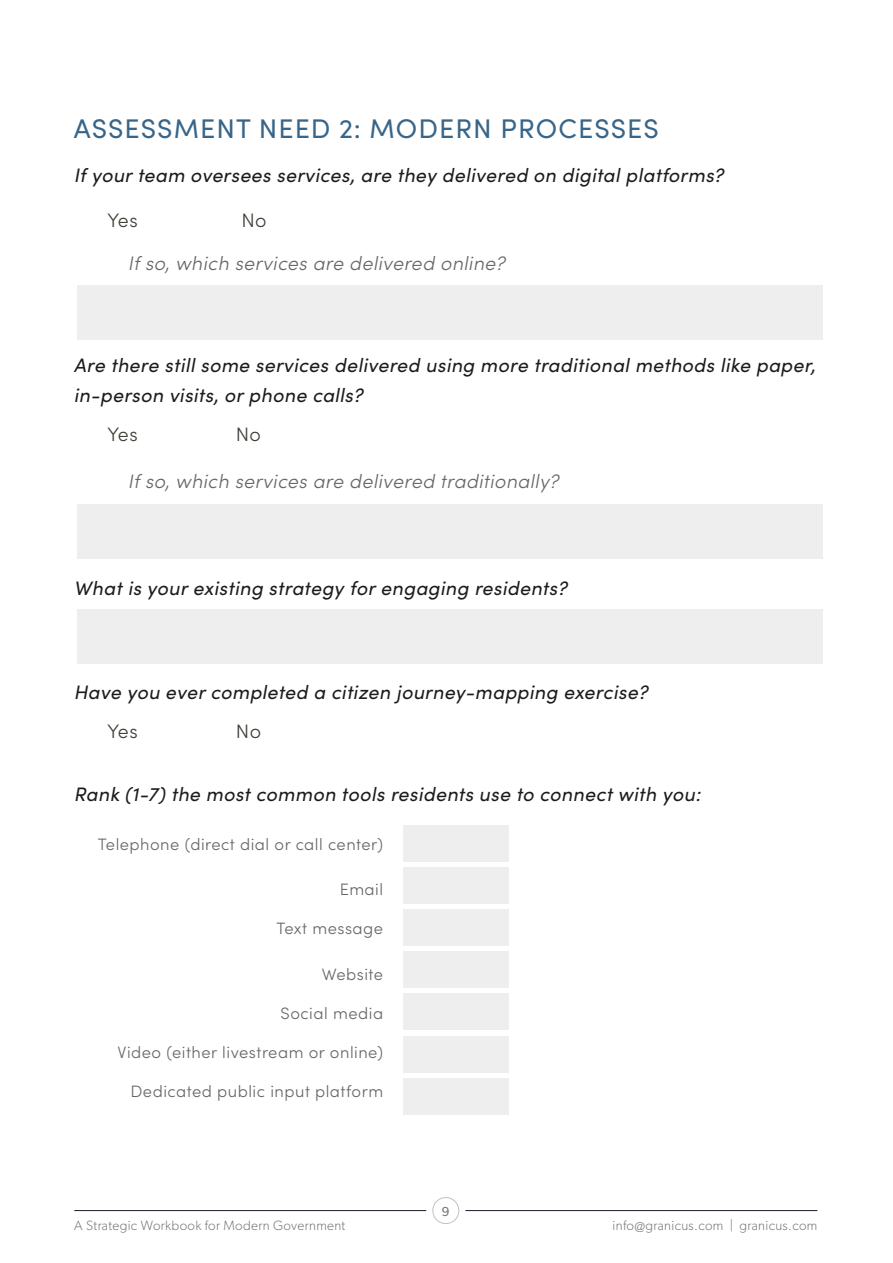
<style>
.page{position:relative;width:893px;height:1263px;background:#fff}
.page>*{position:absolute;margin:0;border:0;box-sizing:border-box;transform-origin:0 0}
.t1{font:27px "Sofia Pro";letter-spacing:.04em;color:#38668a}
.t2{font:italic 19.5px/30px "Sofia Pro";letter-spacing:.02em;color:#1c1c1c}
.t3{font:italic 300 19.5px "Sofia Pro";letter-spacing:.02em;color:#656665}
.t4{font:300 19.5px "Sofia Pro";letter-spacing:.02em;color:#3f3f38}
.t5{font:300 16.5px "Sofia Pro";letter-spacing:.03em;color:#656665}
.t6{font:300 13.5px "Gibson";letter-spacing:.025em;color:#767576}
.t7{font:13.05px "Gibson";color:#767576}
</style>
<div class="page">
<hr style="left:74px;top:1210px;width:352px;height:1px;background:#201a2d">
<hr style="left:465px;top:1210px;width:352px;height:1px;background:#201a2d">
<div style="left:432px;top:1197px;width:27px;height:27px;border:1px solid #c2c1c0;border-radius:50%"></div>
<div style="left:77px;top:286px;width:746px;height:54px;background:#eee"></div>
<div style="left:77px;top:504px;width:746px;height:54px;background:#eee"></div>
<div style="left:77px;top:609px;width:746px;height:54px;background:#eee"></div>
<div style="left:403px;top:825px;width:106px;height:36px;background:#eee"></div>
<div style="left:403px;top:909px;width:106px;height:36px;background:#eee"></div>
<div style="left:403px;top:1036px;width:106px;height:36px;background:#eee"></div>
<div style="left:403px;top:867px;width:106px;height:36px;background:#eee"></div>
<div style="left:403px;top:994px;width:106px;height:36px;background:#eee"></div>
<div style="left:403px;top:951px;width:106px;height:37px;background:#eee"></div>
<div style="left:403px;top:1078px;width:106px;height:36px;background:#eee"></div>
<h1 class="t1" style="left:74px;top:109px;width:586px">ASSESSMENT NEED 2: MODERN PROCESSES</h1>
<p class="t2" style="left:74px;top:159px;width:651px">If your team oversees services, are they delivered on digital platforms?</p>
<p class="t4" style="left:108px;top:206px;width:32px">Yes</p>
<p class="t4" style="left:241px;top:206px;width:27px">No</p>
<p class="t3" style="left:128px;top:249px;width:379px">If so, which services are delivered online?</p>
<p class="t2" style="left:74px;top:349px;width:743px">Are there still some services delivered using more traditional methods like paper, in-person visits, or phone calls?</p>
<p class="t4" style="left:108px;top:420px;width:32px">Yes</p>
<p class="t4" style="left:236px;top:420px;width:27px">No</p>
<p class="t3" style="left:128px;top:467px;width:432px">If so, which services are delivered traditionally?</p>
<p class="t2" style="left:74px;top:572px;width:495px">What is your existing strategy for engaging residents?</p>
<p class="t2" style="left:74px;top:676px;width:575px">Have you ever completed a citizen journey-mapping exercise?</p>
<p class="t4" style="left:108px;top:717px;width:32px">Yes</p>
<p class="t4" style="left:236px;top:717px;width:27px">No</p>
<p class="t2" style="left:74px;top:778px;width:628px">Rank (1-7) the most common tools residents use to connect with you:</p>
<p class="t5" style="left:98px;top:832px;width:287px">Telephone (direct dial or call center)</p>
<p class="t5" style="left:340px;top:878px;width:45px">Email</p>
<p class="t5" style="left:276px;top:917px;width:108px">Text message</p>
<p class="t5" style="left:322px;top:962px;width:63px">Website</p>
<p class="t5" style="left:281px;top:1001px;width:104px">Social media</p>
<p class="t5" style="left:118px;top:1040px;width:267px">Video (either livestream or online)</p>
<p class="t5" style="left:131px;top:1079px;width:254px">Dedicated public input platform</p>
<p class="t7" style="left:442px;top:1203px;width:9px">9</p>
<p class="t6" style="left:74px;top:1217px;width:273px">A Strategic Workbook for Modern Government</p>
<p class="t6" style="left:613px;top:1217px;width:206px">info@granicus.com | granicus.com</p>
</div>
